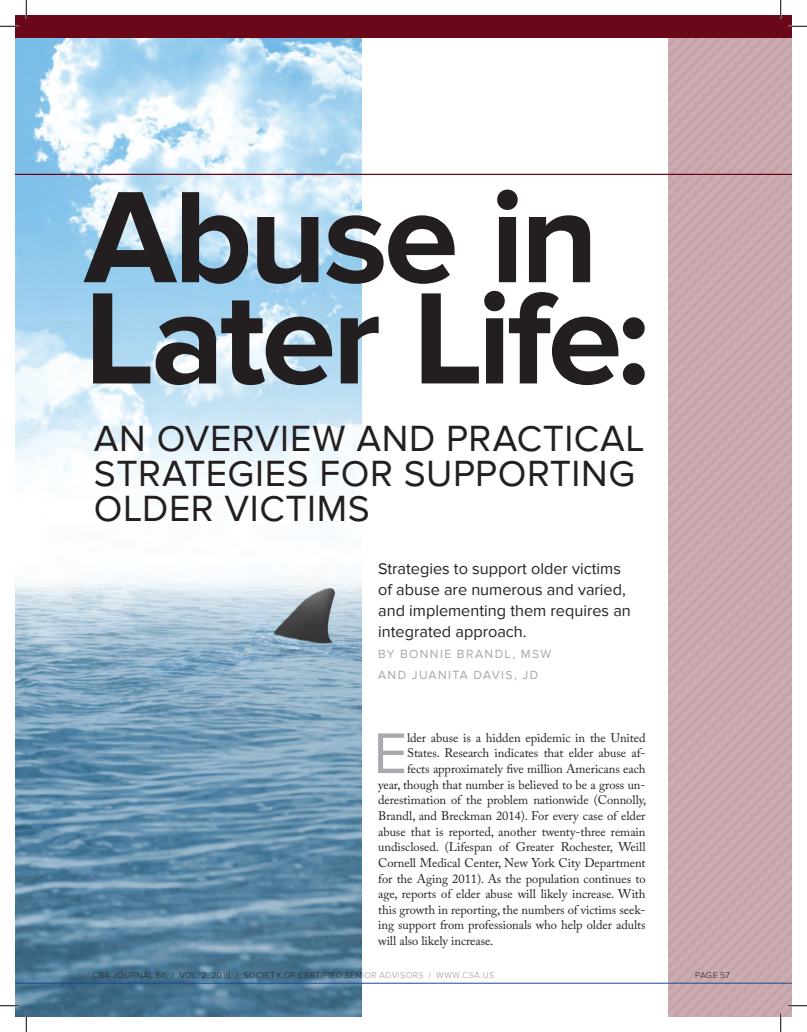
<style>
.page{position:relative;width:807px;height:1032px;background:#fff}
.page>*{position:absolute;margin:0;border:0;box-sizing:border-box;transform-origin:0 0}
.t1{font:700 134.88px/101.1px "Proxima Nova";letter-spacing:-.03em;color:#231f20}
.t2{font:59.38px "Proxima Nova";color:#a8a9ad}
.t3{font:37.5px/35px "Proxima Nova";letter-spacing:.015em;color:#231f20}
.t4{font:16.25px/20.9px "Proxima Nova";color:#231f20}
.t5{font:12.5px "Adobe Caslon Pro";letter-spacing:-.005em;color:#231f20}
.t6{font:12.25px/21px "Proxima Nova";letter-spacing:.115em;color:#a8a9ad}
.t7{font:300 8.75px "Proxima Nova";letter-spacing:.05em;color:#231f20}
.s1{color:#939598}
</style>
<div class="page">
<img style="left:15px;top:38px;width:346px;height:978px">
<hr style="left:15px;top:174px;width:776px;height:1px;background:#6a0819">
<div style="left:15px;top:15px;width:776px;height:23px;background:#6a0819"></div>
<hr style="left:15px;top:982px;width:776px;height:1px;background:#164a99">
<svg style="left:0;top:25px;width:19px;height:2px"></svg>
<svg style="left:0;top:1004px;width:19px;height:2px"></svg>
<svg style="left:25px;top:0;width:2px;height:19px"></svg>
<svg style="left:25px;top:1012px;width:2px;height:19px"></svg>
<svg style="left:668px;top:0;width:138px;height:1031px"></svg>
<h1 class="t1" style="left:84px;top:190px;width:567px">Abuse in<br>Later Life:</h1>
<h3 class="t3" style="left:94px;top:421px;width:552px">AN OVERVIEW AND PRACTICAL<br>STRATEGIES FOR SUPPORTING<br>OLDER VICTIMS</h3>
<h3 class="t4" style="left:378px;top:558px;width:254px">Strategies to support older victims of abuse are numerous and varied, and implementing them requires an integrated approach.</h3>
<p class="t6" style="left:378px;top:643px;width:175px">BY BONNIE BRANDL, MSW<br>AND JUANITA DAVIS, JD</p>
<h2 class="t2" style="left:373px;top:719px;width:35px">E</h2>
<p class="t5" style="left:407px;top:730px;width:240px">lder abuse is a hidden epidemic in the United</p>
<p class="t5" style="left:407px;top:745px;width:240px">States. Research indicates that elder abuse af-</p>
<p class="t5" style="left:407px;top:761px;width:240px">fects approximately five million Americans each</p>
<p class="t5" style="left:378px;top:776px;width:269px">year, though that number is believed to be a gross un-</p>
<p class="t5" style="left:378px;top:792px;width:270px">derestimation of the problem nationwide (Connolly,</p>
<p class="t5" style="left:378px;top:808px;width:269px">Brandl, and Breckman 2014). For every case of elder</p>
<p class="t5" style="left:378px;top:823px;width:269px">abuse that is reported, another twenty-three remain</p>
<p class="t5" style="left:378px;top:839px;width:269px">undisclosed. (Lifespan of Greater Rochester, Weill</p>
<p class="t5" style="left:378px;top:855px;width:269px">Cornell Medical Center, New York City Department</p>
<p class="t5" style="left:378px;top:870px;width:269px">for the Aging 2011). As the population continues to</p>
<p class="t5" style="left:378px;top:886px;width:269px">age, reports of elder abuse will likely increase. With</p>
<p class="t5" style="left:378px;top:902px;width:269px">this growth in reporting, the numbers of victims seek-</p>
<p class="t5" style="left:378px;top:917px;width:269px">ing support from professionals who help older adults</p>
<p class="t5" style="left:378px;top:933px;width:117px">will also likely increase.</p>
<p class="t7" style="left:92px;top:969px;width:403px">CSA JOURNAL 66 / VOL. 2, 2016 / SOCIETY OF CERTIFIED SEN<span class="s1">IOR ADVISORS / WWW.CSA.US</span></p>
<p class="t7" style="left:695px;top:969px;width:36px">PAGE 57</p>
</div>
